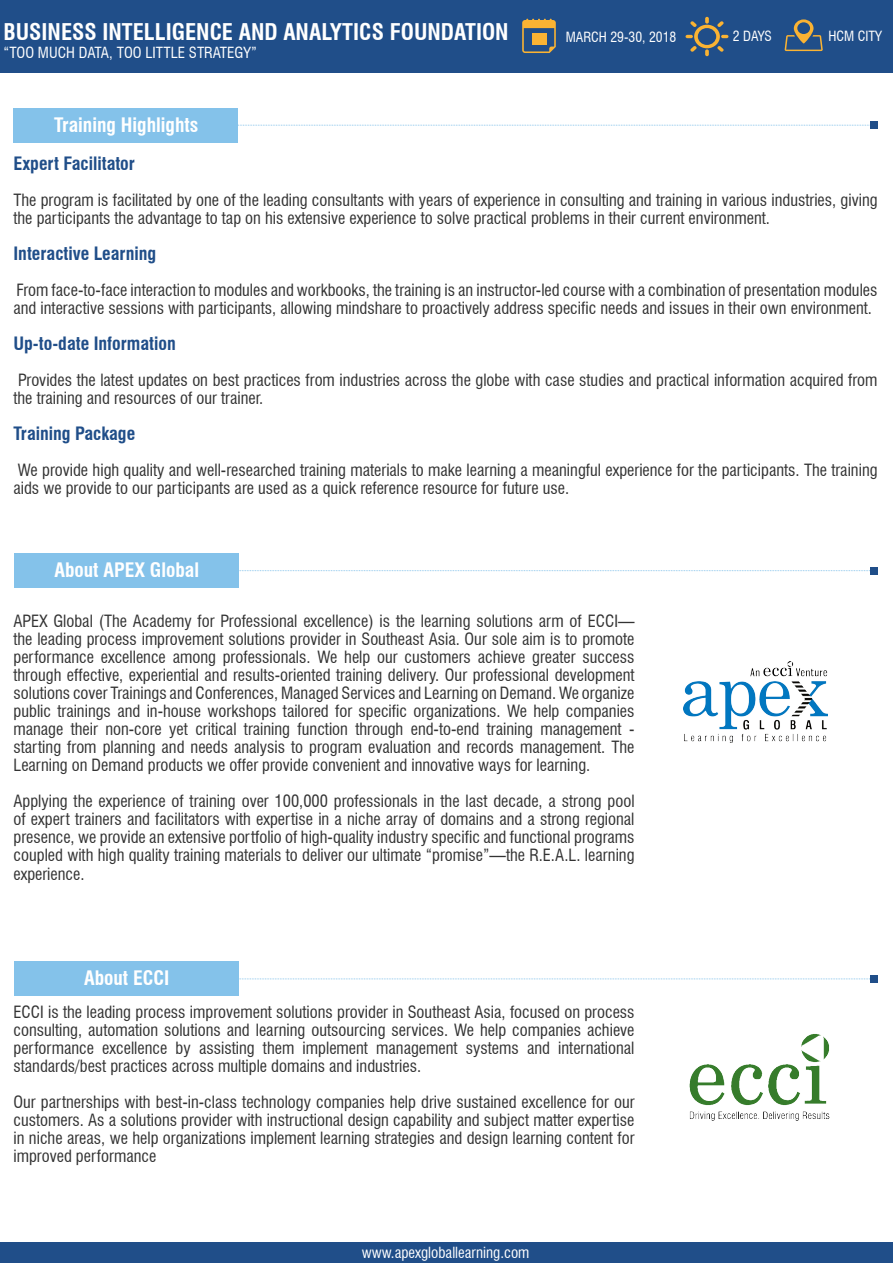
<style>
.page{position:relative;width:893px;height:1263px;background:#fff}
.page>*{position:absolute;margin:0;border:0;box-sizing:border-box;transform-origin:0 0}
.t1{font:700 condensed 22.5px "Swiss 721 BT";color:#fff}
.t2{font:700 condensed 19.5px "Swiss 721 BT";color:#fff}
.t3{font:700 condensed 18px "Swiss 721 BT";color:#204e89}
.t4{font:condensed 16.5px/18px "Swiss 721 BT";color:#333}
.t5{font:condensed 15px "Swiss 721 BT";color:#fff}
.t6{font:condensed 13.65px "Swiss 721 BT";color:#fff}
</style>
<div class="page">
<div style="left:0;top:0;width:893px;height:72px;background:#204e89"></div>
<svg style="left:785px;top:19px;width:38px;height:32px"></svg>
<svg style="left:522px;top:19px;width:34px;height:34px"></svg>
<div style="left:532px;top:33px;width:14px;height:12px;background:#fab333"></div>
<svg style="left:685px;top:17px;width:43px;height:39px"></svg>
<div style="left:0;top:1243px;width:893px;height:20px;background:#204e89"></div>
<svg style="left:238px;top:125px;width:632px;height:1px"></svg>
<div style="left:14px;top:108px;width:224px;height:34px;background:#84c2ea"></div>
<div style="left:870px;top:122px;width:7px;height:7px;background:#204e89"></div>
<svg style="left:238px;top:570px;width:632px;height:1px"></svg>
<svg style="left:238px;top:978px;width:632px;height:1px"></svg>
<div style="left:14px;top:554px;width:224px;height:34px;background:#84c2ea"></div>
<div style="left:14px;top:962px;width:224px;height:34px;background:#84c2ea"></div>
<div style="left:870px;top:567px;width:8px;height:7px;background:#204e89"></div>
<div style="left:870px;top:975px;width:8px;height:7px;background:#204e89"></div>
<img style="left:684px;top:661px;width:143px;height:81px">
<img style="left:689px;top:1034px;width:141px;height:87px">
<h1 class="t1" style="left:4px;top:18px;width:507px">BUSINESS INTELLIGENCE AND ANALYTICS FOUNDATION</h1>
<p class="t5" style="left:4px;top:43px;width:255px">“Too Much Data, Too Little Strategy”</p>
<p class="t6" style="left:566px;top:29px;width:19px">MARCH</p>
<p class="t6" style="left:610px;top:29px;width:68px">29-30, 2018</p>
<p class="t6" style="left:733px;top:28px;width:41px">2 DAYS</p>
<p class="t6" style="left:828px;top:28px;width:55px">HC M CITY</p>
<p class="t2" style="left:54px;top:113px;width:146px">Training Highlights</p>
<p class="t3" style="left:14px;top:153px;width:123px">Expert Facilitator</p>
<p class="t4" style="left:14px;top:191px;width:866px">The program is facilitated by one of the leading consultants with years of experience in consulting and training in various industries, giving the participants the advantage to tap on his extensive experience to solve practical problems in their current environment.</p>
<p class="t3" style="left:14px;top:243px;width:144px">Interactive Learning</p>
<p class="t4" style="left:14px;top:281px;width:865px">From face-to-face interaction to modules and workbooks, the training is an instructor-led course with a combination of presentation modules and interactive sessions with participants, allowing mindshare to proactively address specific needs and issues in their own environment.</p>
<p class="t3" style="left:14px;top:333px;width:164px">Up-to-date Information</p>
<p class="t4" style="left:14px;top:371px;width:865px">Provides the latest updates on best practices from industries across the globe with case studies and practical information acquired from the training and resources of our trainer.</p>
<p class="t3" style="left:14px;top:423px;width:123px">Training Package</p>
<p class="t4" style="left:14px;top:461px;width:866px">We provide high quality and well-researched training materials to make learning a meaningful experience for the participants. The training aids we provide to our participants are used as a quick reference resource for future use.</p>
<p class="t2" style="left:54px;top:558px;width:146px">About APEX Global</p>
<p class="t4" style="left:14px;top:612px;width:623px;text-align:justify">APEX Global (The Academy for Professional excellence) is the learning solutions arm of ECC I— the leading process improvement solutions provider in Southeast Asia. Our sole aim is to promote performance excellence among professionals. We help our customers achieve greater success through effective, experiential and results-oriented training delivery. Our professional development solutions cover Trainings and Conferences, Managed Services and Learning on Demand. We organize public trainings and in-house workshops tailored for specific organizations. We help companies manage their non-core yet critical training function through end-to-end training management - starting from planning and needs analysis to program evaluation and records management. The Learning on Demand products we offer provide convenient and innovative ways for learning.</p>
<p class="t4" style="left:14px;top:792px;width:623px;text-align:justify">Applying the experience of training over 100,000 professionals in the last decade, a strong pool of expert trainers and facilitators with expertise in a niche array of domains and a strong regional presence, we provide an extensive portfolio of high-quality industry specific and functional programs coupled with high quality training materials to deliver our ultimate “promise”—the R.E.A.L. learning experience.</p>
<p class="t2" style="left:84px;top:966px;width:87px">About ECCI</p>
<p class="t4" style="left:14px;top:1003px;width:623px;text-align:justify">ECC I is the leading process improvement solutions provider in Southeast Asia, focused on process consulting, automation solutions and learning outsourcing services. We help companies achieve performance excellence by assisting them implement management systems and international standards/best practices across multiple domains and industries.</p>
<p class="t4" style="left:14px;top:1093px;width:623px;text-align:justify">Our partnerships with best-in-class technology companies help drive sustained excellence for our customers. As a solutions provider with instructional design capability and subject matter expertise in niche areas, we help organizations implement learning strategies and design learning content for improved performance</p>
<p class="t5" style="left:362px;top:1242px;width:153px">www.eccinternational.com</p>
<p class="t5" style="left:362px;top:1243px;width:169px">www.apexgloballearning.com</p>
</div>
